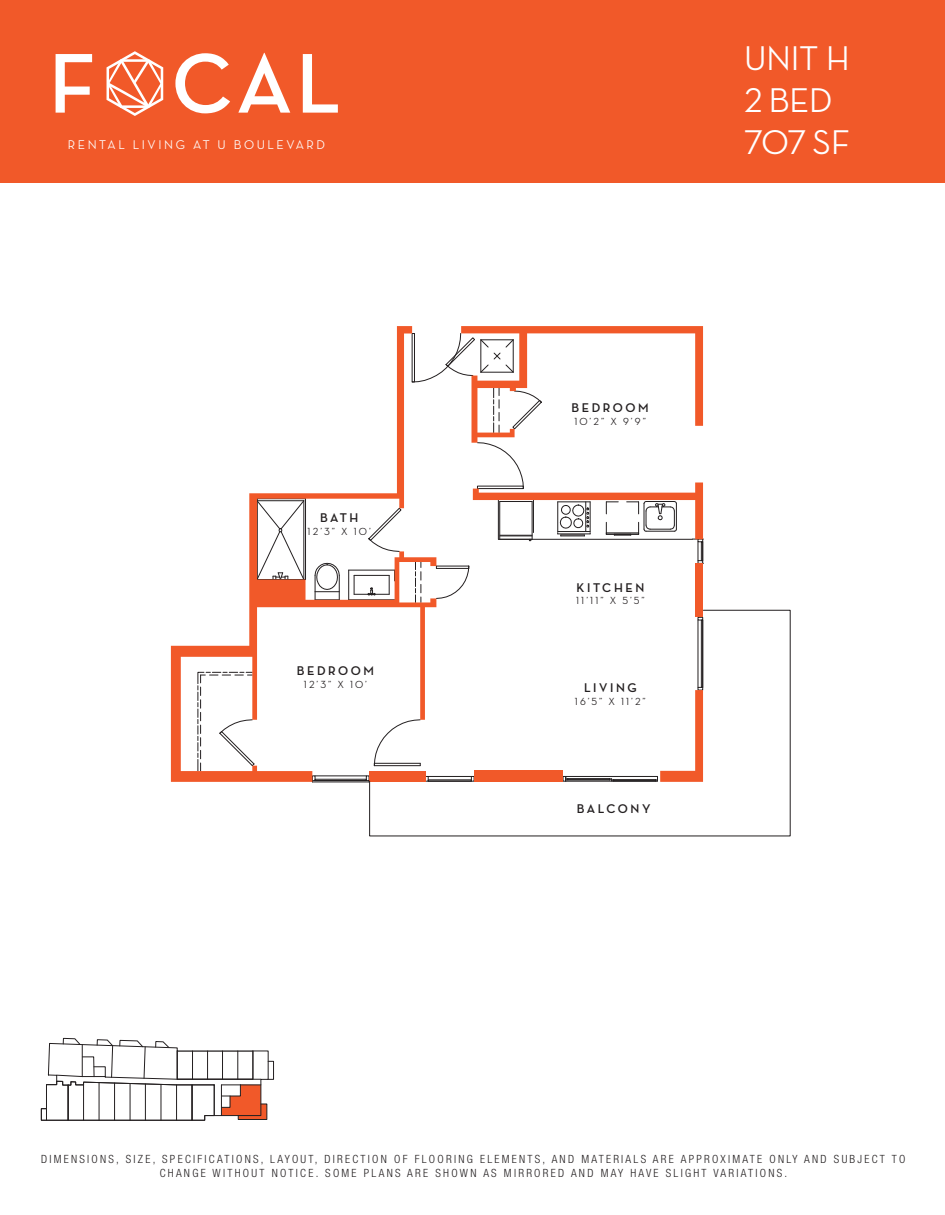
<style>
.page{position:relative;width:945px;height:1215px;background:#fff}
.page>*{position:absolute;margin:0;border:0;box-sizing:border-box;transform-origin:0 0}
.t1{font:500 34.95px/42px "Neutra Disp";color:#fff}
.t2{font:700 12.9px "Neutra Disp";letter-spacing:.2em;color:#231f20}
.t3{font:500 12.9px "Neutra Disp";letter-spacing:.2em;color:#fff}
.t4{font:300 condensed 11.4px/13.6px "Helvetica Neue LT Std";letter-spacing:.2em;color:#231f20;text-align:center}
.t5{font:500 10.5px "Neutra Disp";letter-spacing:.2em;color:#231f20}
</style>
<div class="page">
<div style="left:0;top:0;width:945px;height:182px;background:#f15929"></div>
<svg style="left:107px;top:51px;width:56px;height:65px"></svg>
<svg style="left:56px;top:54px;width:36px;height:59px"></svg>
<svg style="left:175px;top:53px;width:55px;height:60px"></svg>
<svg style="left:238px;top:53px;width:52px;height:60px"></svg>
<svg style="left:303px;top:54px;width:35px;height:59px"></svg>
<div style="left:268px;top:1061px;width:6px;height:19px;border:1px solid #231f20"></div>
<svg style="left:41px;top:1038px;width:228px;height:83px"></svg>
<hr style="left:312px;top:782px;width:57px;height:1px;background:#231f20">
<svg style="left:171px;top:326px;width:265px;height:456px"></svg>
<div style="left:695px;top:563px;width:8px;height:54px;background:#f15929"></div>
<svg style="left:412px;top:326px;width:292px;height:276px"></svg>
<svg style="left:369px;top:610px;width:422px;height:227px"></svg>
<p class="t3" style="left:68px;top:137px;width:258px">RENTAL LIVING AT U BOULEVARD</p>
<p class="t2" style="left:320px;top:511px;width:40px">BATH</p>
<p class="t5" style="left:308px;top:526px;width:65px">12’3” X 10’</p>
<p class="t2" style="left:297px;top:663px;width:79px">BEDROOM</p>
<p class="t5" style="left:304px;top:678px;width:65px">12’3” X 10’</p>
<h1 class="t1" style="left:744px;top:38px;width:107px">UNIT H<br>2 BED<br>707 SF</h1>
<p class="t2" style="left:572px;top:401px;width:79px">BEDROOM</p>
<p class="t5" style="left:574px;top:416px;width:73px">10’2” X 9’9”</p>
<p class="t2" style="left:577px;top:580px;width:69px">KITCHEN</p>
<p class="t5" style="left:576px;top:595px;width:70px">11’11” X 5’5”</p>
<p class="t2" style="left:584px;top:681px;width:54px">LIVING</p>
<p class="t5" style="left:575px;top:695px;width:72px">16’5” X 11’2”</p>
<p class="t2" style="left:577px;top:801px;width:75px">BALCONY</p>
<p class="t4" style="left:41px;top:1152px;width:866px">DIMENSIONS, SIZE, SPECIFICATIONS, LAYOUT, DIRECTION OF FLOORING ELEMENTS, AND MATERIALS ARE APPROXIMATE ONLY AND SUBJECT TO<br>CHANGE WITHOUT NOTICE. SOME PLANS ARE SHOWN AS MIRRORED AND MAY HAVE SLIGHT VARIATIONS.</p>
</div>
